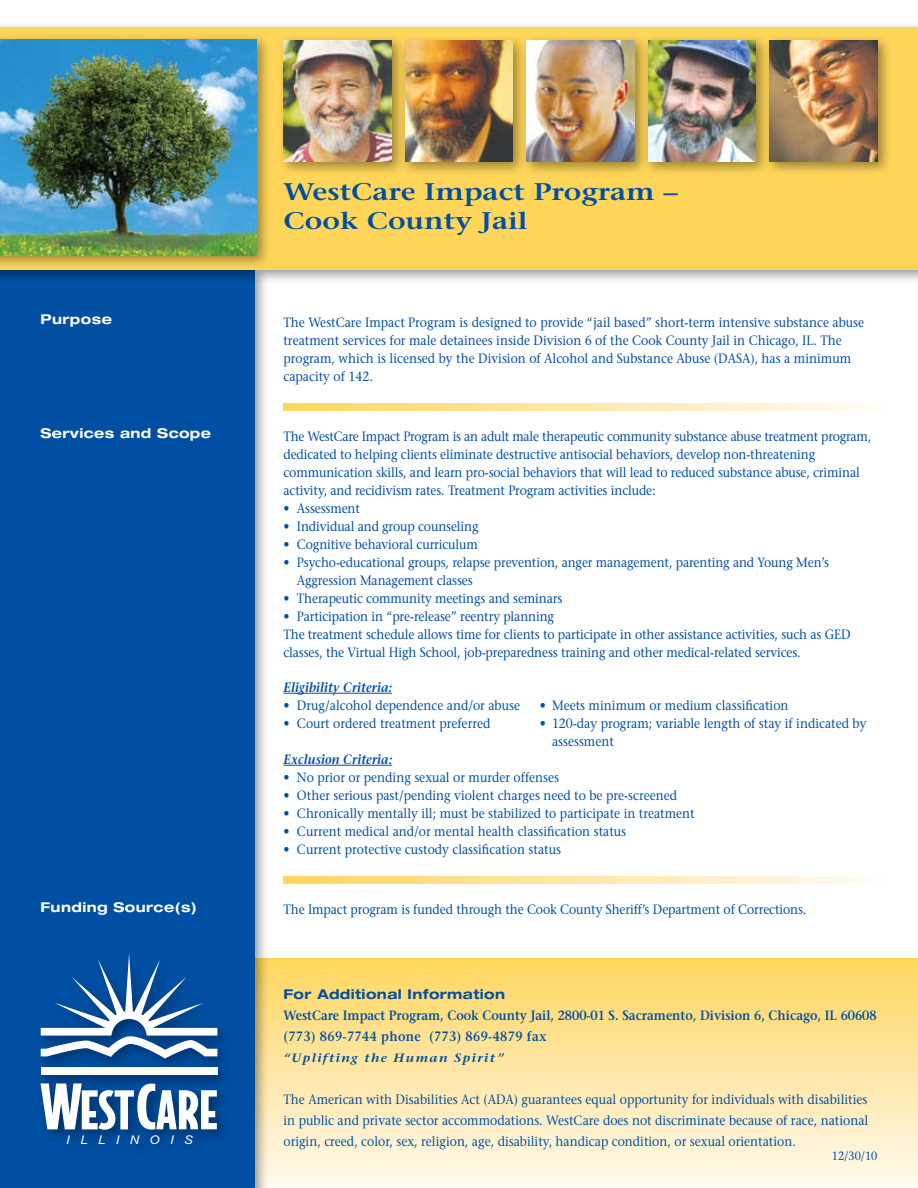
<style>
.page{position:relative;width:918px;height:1188px;background:#fff}
.page>*{position:absolute;margin:0;border:0;box-sizing:border-box;transform-origin:0 0}
.t1{font:600 24px/28.8px "Stone Serif";color:#004fa3;scale:1.2 1}
.t2{font:13.5px/18px "Stone Serif";letter-spacing:-.01em;color:#004fa3;scale:.9 1}
.t3{font:600 13.5px/21px "Stone Serif";color:#004fa3;scale:.9 1}
.t4{font:700 expanded 13.5px "Helvetica Neue";letter-spacing:.03em;color:#fff}
.t5{font:italic 600 13.5px "Stone Serif";color:#004fa3;scale:.9 1}
.t6{font:700 expanded 13.5px "Helvetica Neue";letter-spacing:.03em;color:#004fa3}
.t7{font:italic 600 12px "Stone Serif";letter-spacing:.1em;color:#004fa3;scale:1.1 1}
.t8{font:italic 12px "Arial";letter-spacing:.8em;color:#fff;scale:1.09 1}
.t9{font:12px "Stone Serif";color:#004fa3;scale:.9 1}
</style>
<div class="page">
<div style="left:0;top:958px;width:918px;height:230px;background:linear-gradient(to bottom,#ffd55e,#fff9f0)"></div>
<div style="left:0;top:263px;width:270px;height:925px;background:#000;opacity:.4"></div>
<div style="left:0;top:270px;width:255px;height:918px;background:#004fa3"></div>
<div style="left:0;top:20px;width:918px;height:264px;background:#000;opacity:.4"></div>
<div style="left:0;top:27px;width:918px;height:243px;background:#ffd659"></div>
<hr style="left:284px;top:693px;width:108px;height:1px;background:#004fa3">
<hr style="left:284px;top:765px;width:108px;height:1px;background:#004fa3">
<svg style="left:284px;top:877px;width:579px;height:6px;background:#ffe7a8"></svg>
<svg style="left:284px;top:404px;width:579px;height:7px;background:#ffe7a8"></svg>
<div style="left:763px;top:33px;width:129px;height:143px;background:#000;opacity:.4"></div>
<img style="left:771px;top:41px;width:107px;height:121px">
<div style="left:642px;top:33px;width:129px;height:143px;background:#000;opacity:.4"></div>
<img style="left:649px;top:40px;width:107px;height:122px">
<div style="left:399px;top:34px;width:129px;height:143px;background:#000;opacity:.4"></div>
<img style="left:406px;top:40px;width:107px;height:122px">
<div style="left:520px;top:33px;width:129px;height:143px;background:#000;opacity:.4"></div>
<img style="left:526px;top:40px;width:108px;height:122px">
<div style="left:277px;top:33px;width:129px;height:143px;background:#000;opacity:.4"></div>
<img style="left:284px;top:40px;width:108px;height:122px">
<div style="left:0;top:32px;width:271px;height:237px;background:#000;opacity:.4"></div>
<img style="left:0;top:40px;width:256px;height:216px">
<div style="left:34px;top:947px;width:197px;height:208px;background:#000;opacity:.4"></div>
<div style="left:41px;top:1067px;width:176px;height:8px;background:#fff"></div>
<svg style="left:41px;top:953px;width:176px;height:106px"></svg>
<svg style="left:41px;top:1083px;width:176px;height:47px;background:#8aa8c8"></svg>
<h1 class="t1" style="left:284px;top:178px;width:330px">WestCare Impact Program –<br>Cook County Jail</h1>
<p class="t4" style="left:41px;top:311px;width:73px">Purpose</p>
<p class="t2" style="left:284px;top:314px;width:647px">The WestCare Impact Program is designed to provide “jail based” short-term intensive substance abuse treatment services for male detainees inside Division 6 of the Cook County Jail in Chicago, IL. The program, which is licensed by the Division of Alcohol and Substance Abuse (DASA), has a minimum capacity of 142.</p>
<p class="t4" style="left:41px;top:425px;width:172px">Services and Scope</p>
<p class="t2" style="left:284px;top:428px;width:655px">The WestCare Impact Program is an adult male therapeutic community substance abuse treatment program, dedicated to helping clients eliminate destructive antisocial behaviors, develop non-threatening communication skills, and learn pro-social behaviors that will lead to reduced substance abuse, criminal activity, and recidivism rates. Treatment Program activities include:</p>
<p class="t2" style="left:284px;top:500px;width:87px">• Assessment</p>
<p class="t2" style="left:284px;top:518px;width:218px">• Individual and group counseling</p>
<p class="t2" style="left:284px;top:536px;width:218px">• Cognitive behavioral curriculum</p>
<p class="t2" style="left:297px;top:554px;width:593px;text-indent:-13px">• Psycho-educational groups, relapse prevention, anger management, parenting and Young Men’s<br>Aggression Management classes</p>
<p class="t2" style="left:283px;top:590px;width:311px">• Therapeutic community meetings and seminars</p>
<p class="t2" style="left:283px;top:608px;width:632px">• Participation in “pre-release” reentry planning<br>The treatment schedule allows time for clients to participate in other assistance activities, such as GED classes, the Virtual High School, job-preparedness training and other medical-related services.</p>
<p class="t5" style="left:283px;top:679px;width:122px">Eligibility Criteria:</p>
<p class="t2" style="left:283px;top:696px;width:264px">• Drug/alcohol dependence and/or abuse</p>
<p class="t2" style="left:540px;top:696px;width:278px">• Meets minimum or medium classification</p>
<p class="t2" style="left:283px;top:714px;width:231px">• Court ordered treatment preferred</p>
<p class="t2" style="left:552px;top:714px;width:351px;text-indent:-12px">• 120-day program; variable length of stay if indicated by assessment</p>
<p class="t5" style="left:283px;top:751px;width:122px">Exclusion Criteria:</p>
<p class="t2" style="left:283px;top:768px;width:308px">• No prior or pending sexual or murder offenses</p>
<p class="t2" style="left:283px;top:786px;width:439px">• Other serious past/pending violent charges need to be pre-screened</p>
<p class="t2" style="left:283px;top:804px;width:459px">• Chronically mentally ill; must be stabilized to participate in treatment</p>
<p class="t2" style="left:283px;top:822px;width:382px">• Current medical and/or mental health classification status</p>
<p class="t2" style="left:283px;top:840px;width:310px">• Current protective custody classification status</p>
<p class="t4" style="left:41px;top:899px;width:158px">Funding Source(s)</p>
<p class="t2" style="left:283px;top:900px;width:583px">The Impact program is funded through the Cook County Sheriff’s Department of Corrections.</p>
<p class="t8" style="left:66px;top:1133px;width:118px">ILLINOIS</p>
<p class="t6" style="left:284px;top:986px;width:223px">For Additional Information</p>
<p class="t3" style="left:284px;top:1005px;width:661px">WestCare Impact Program, Cook County Jail, 2800-01 S. Sacramento, Division 6, Chicago, IL 60608 (773) 869-7744 phone (773) 869-4879 fax</p>
<p class="t7" style="left:284px;top:1051px;width:201px">“Uplifting the Human Spirit”</p>
<p class="t2" style="left:284px;top:1089px;width:651px;line-height:21px;text-align:justify">The American with Disabilities Act (ADA) guarantees equal opportunity for individuals with disabilities in public and private sector accommodations. WestCare does not discriminate because of race, national origin, creed, color, sex, religion, age, disability, handicap condition, or sexual orientation.</p>
<p class="t9" style="left:832px;top:1148px;width:52px">12/30/10</p>
</div>
